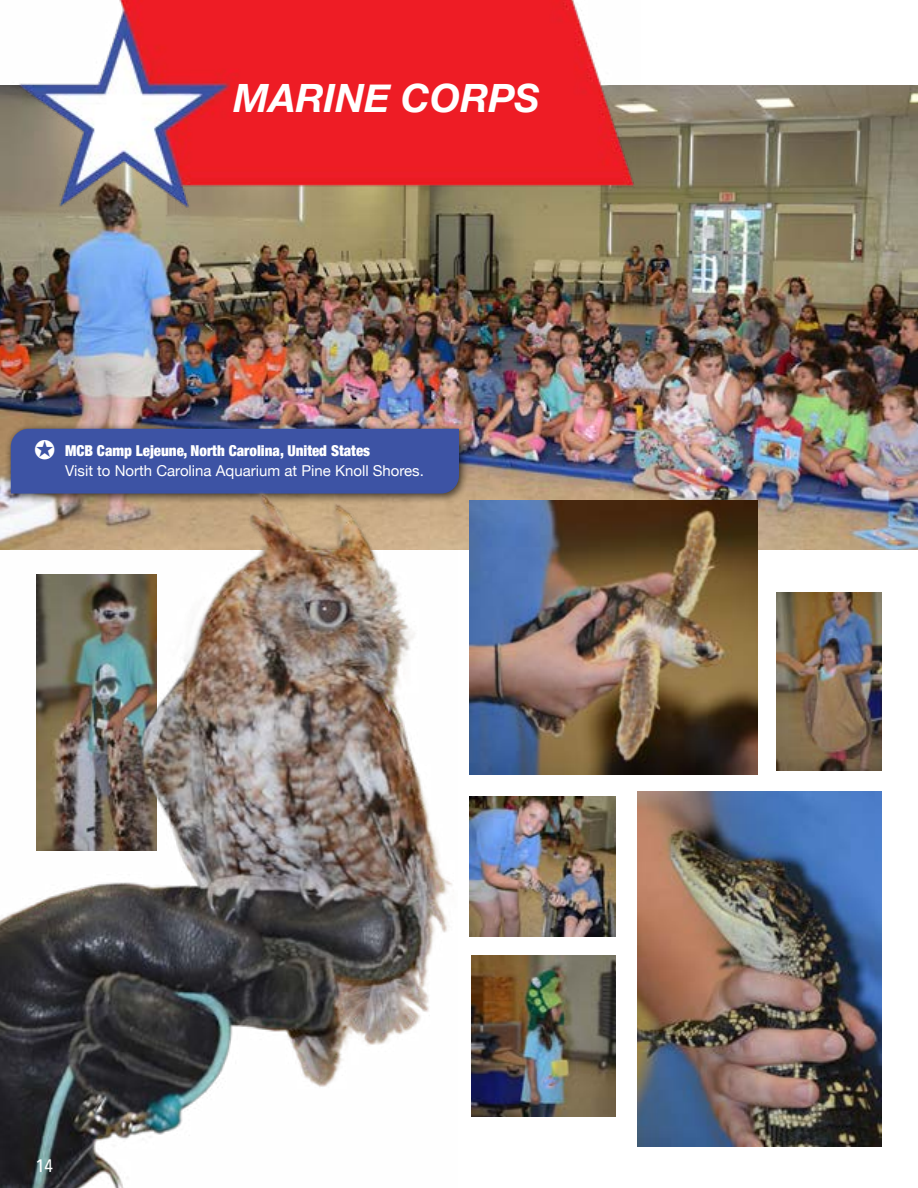
<style>
.page{position:relative;width:918px;height:1188px;background:#fff}
.page>*{position:absolute;margin:0;border:0;box-sizing:border-box;transform-origin:0 0}
.t1{font:italic 700 39px "Helvetica Neue";color:#fff}
.t2{font:500 18px "Avenir Next Condensed";color:#fff}
.t3{font:15px/19.5px "Helvetica Neue";color:#fff}
.s1{font-weight:900;font-stretch:condensed}
</style>
<div class="page">
<img style="left:0;top:85px;width:918px;height:465px">
<img style="left:471px;top:956px;width:145px;height:161px">
<img style="left:638px;top:791px;width:244px;height:356px">
<img style="left:470px;top:796px;width:145px;height:141px">
<img style="left:470px;top:501px;width:287px;height:274px">
<img style="left:777px;top:592px;width:105px;height:178px">
<img style="left:0;top:0;width:640px;height:216px">
<div style="left:5px;top:423px;width:465px;height:81px;background:#000;opacity:.7"></div>
<div style="left:11px;top:429px;width:448px;height:65px;background:#3d53a4"></div>
<img style="left:0;top:491px;width:458px;height:697px">
<h1 class="t1" style="left:234px;top:68px;width:308px">MARINE CORPS</h1>
<p class="t3" style="left:65px;top:442px;width:360px;text-indent:-31px">✪ <span class="s1">MCB Camp Lejeune, North Carolina, United States<br></span>Visit to North Carolina Aquarium at Pine Knoll Shores.</p>
<p class="t2" style="left:36px;top:1155px;width:19px">14</p>
</div>
